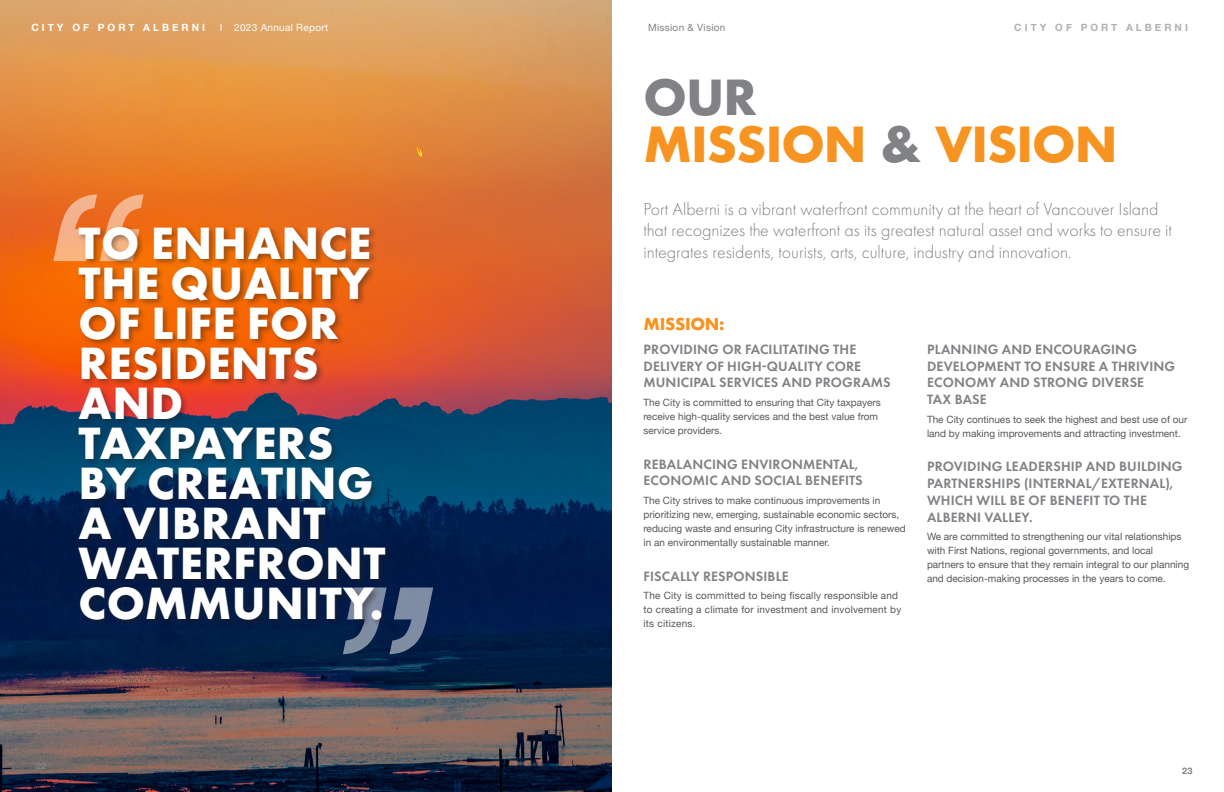
<style>
.page{position:relative;width:1224px;height:792px;background:#fff}
.page>*{position:absolute;margin:0;border:0;box-sizing:border-box;transform-origin:0 0}
.Pull_Quote_-_Large_White{font:700 47px/40px "Futura PT";letter-spacing:.01em;color:#fff}
.H1_-_grey{font:700 47px/47px "Futura";letter-spacing:-.02em;color:#f79421}
.Sub-Headline_Stand-Out_Text{font:300 18px/21.6px "Futura PT";color:#808285}
.H1_-_grey-2{font:700 16px "Futura";letter-spacing:-.02em;color:#f79421}
.H3_Grey{font:600 14px/16.8px "Futura PT";letter-spacing:.01em;color:#808285}
.Body_Text{font:600 14px/16.8px "Futura PT";letter-spacing:.01em;color:#808285}
._10pt{font:10px/14px "Helvetica Neue";color:#57585a}
._10pt-2{font:10px/14px "Helvetica Neue";letter-spacing:.02em;color:#57585a}
.Footer_Text{font:700 10px "Helvetica Neue";letter-spacing:.3em;color:#b0b1b5}
.Footer_Text-2{font:700 10px "Helvetica Neue";letter-spacing:.3em;color:#fff}
.Footer_Text-3{font:10px "Helvetica Neue";letter-spacing:.03em;color:#fff}
.Header_Text_Section{font:10px "Helvetica Neue";letter-spacing:.03em;color:#808285}
.Footer_Text-4{font:700 9px "Helvetica Neue";color:#808285}
.s1{color:#808285}
</style>
<div class="page">
<img style="left:0;top:0;width:612px;height:792px">
<svg style="left:53px;top:194px;width:91px;height:67px;background:#ef8c50"></svg>
<svg style="left:343px;top:588px;width:90px;height:66px;background:#445878"></svg>
<div style="left:77px;top:225px;width:317px;height:403px;background:#231f20;opacity:.44"></div>
<p class="Footer_Text-2" style="left:32px;top:19px;width:175px">CITY OF PORT ALBERNI</p>
<p class="Footer_Text-3" style="left:220px;top:20px;width:110px">I 2023 Annual Report</p>
<p class="Pull_Quote_-_Large_White" style="left:79px;top:222px;width:309px">TO ENHANCE<br>THE QUALITY<br>OF LIFE FOR<br>RESIDENTS<br>AND<br>TAXPAYERS<br>BY CREATING<br>A VIBRANT<br>WATERFRONT<br>COMMUNITY.</p>
<p class="Header_Text_Section" style="left:648px;top:20px;width:79px">Mission &amp; Vision</p>
<p class="Footer_Text" style="left:1014px;top:19px;width:175px">CITY OF PORT ALBERNI</p>
<p class="H1_-_grey" style="left:644px;top:74px;width:476px"><span class="s1">OUR<br></span>MISSION <span class="s1">&amp;</span> VISION</p>
<p class="Sub-Headline_Stand-Out_Text" style="left:644px;top:198px;width:530px">Port Alberni is a vibrant waterfront community at the heart of Vancouver Island that recognizes the waterfront as its greatest natural asset and works to ensure it integrates residents, tourists, arts, culture, industry and innovation.</p>
<p class="H1_-_grey-2" style="left:644px;top:312px;width:83px">MISSION:</p>
<p class="H3_Grey" style="left:644px;top:341px;width:249px">PROVIDING OR FACILITATING THE<br>DELIVERY OF HIGH-QUALITY CORE<br>MUNICIPAL SERVICES AND PROGRAMS</p>
<p class="_10pt" style="left:644px;top:396px;width:239px">The City is committed to ensuring that City taxpayers receive high-quality services and the best value from service providers.</p>
<p class="H3_Grey" style="left:644px;top:455px;width:221px">REBALANCING ENVIRONMENTAL,<br>ECONOMIC AND SOCIAL BENEFITS</p>
<p class="_10pt" style="left:644px;top:494px;width:264px">The City strives to make continuous improvements in prioritizing new, emerging, sustainable economic sectors, reducing waste and ensuring City infrastructure is renewed in an environmentally sustainable manner.</p>
<p class="H3_Grey" style="left:644px;top:568px;width:147px">FISCALLY RESPONSIBLE</p>
<p class="_10pt-2" style="left:644px;top:589px;width:259px">The City is committed to being fiscally responsible and to creating a climate for investment and involvement by its citizens.</p>
<p class="H3_Grey" style="left:927px;top:341px;width:250px">PLANNING AND ENCOURAGING<br>DEVELOPMENT TO ENSURE A THRIVING<br>ECONOMY AND STRONG DIVERSE<br>TAX BASE</p>
<p class="_10pt" style="left:927px;top:413px;width:262px">The City continues to seek the highest and best use of our land by making improvements and attracting investment.</p>
<p class="Body_Text" style="left:927px;top:458px;width:257px">PROVIDING LEADERSHIP AND BUILDING<br>PARTNERSHIPS (INTERNAL/EXTERNAL),<br>WHICH WILL BE OF BENEFIT TO THE<br>ALBERNI VALLEY.</p>
<p class="_10pt" style="left:927px;top:530px;width:264px">We are committed to strengthening our vital relationships with First Nations, regional governments, and local partners to ensure that they remain integral to our planning and decision-making processes in the years to come.</p>
<p class="Footer_Text-4" style="left:36px;top:758px;width:12px">22</p>
<p class="Footer_Text-4" style="left:32px;top:764px;width:12px">22</p>
<p class="Footer_Text-4" style="left:1182px;top:764px;width:12px">23</p>
</div>
